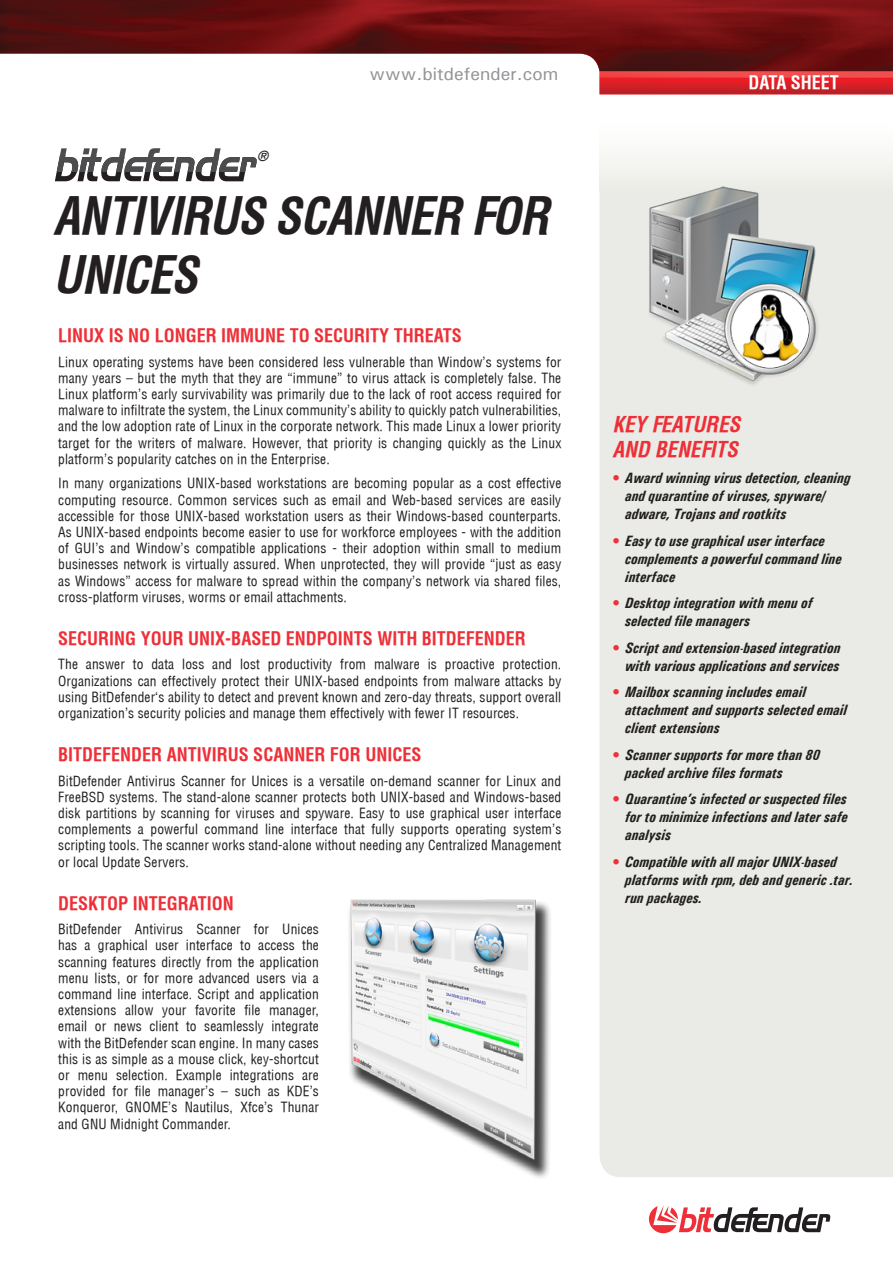
<style>
.page{position:relative;width:893px;height:1263px;background:#fff}
.page>*{position:absolute;margin:0;border:0;box-sizing:border-box;transform-origin:0 0}
.t1{font:49.5px/59.4px "Switzerland Condensed ROBI";letter-spacing:-.02em;color:#231f20}
.t2{font:21px/25.2px "Switzerland Condensed ROBI";color:#ee2f37}
.t3{font:18px "Switzerland Condensed ROB";color:#ee2f37}
.t4{font:18px "Univers ATT";color:#939598}
.t5{font:18px "Switzerland Condensed ROB";color:#fff}
.t6{font:italic 700 condensed 15px/18px "Univers";color:#231f20}
.t7{font:13.65px "Switzerland Condensed ROBI";color:#231f20}
.t8{font:13.5px/16.2px "Switzerland Condensed RO";letter-spacing:.01em;color:#231f20;text-align:justify}
.s1{color:#ee313a}
</style>
<div class="page">
<div style="left:600px;top:190px;width:293px;height:987px;background:#eaebe6"></div>
<div style="left:600px;top:114px;width:293px;height:76px;background:linear-gradient(to right,#f8f8f6,#f7f7f5)"></div>
<svg style="left:649px;top:1205px;width:182px;height:28px"></svg>
<svg style="left:55px;top:148px;width:202px;height:34px"></svg>
<img style="left:0;top:0;width:893px;height:72px">
<img style="left:600px;top:72px;width:293px;height:22px">
<img style="left:623px;top:183px;width:205px;height:205px">
<img style="left:349px;top:899px;width:201px;height:279px">
<p class="t7" style="left:257px;top:148px;width:12px">®</p>
<h3 class="t4" style="left:369px;top:62px;width:191px">www.bitdefender.com</h3>
<h1 class="t1" style="left:53px;top:186px;width:497px">ANTIVIRUS SCANNER FOR<br>UNICES</h1>
<h3 class="t3" style="left:58px;top:324px;width:405px">LINUX IS NO LONGER IMMUNE TO SECURITY THREATS</h3>
<p class="t8" style="left:58px;top:353px;width:505px">Linux operating systems have been considered less vulnerable than Window’s systems for many years – but the myth that they are “immune” to virus attack is completely false. The Linux platform’s early survivability was primarily due to the lack of root access required for malware to infiltrate the system, the Linux community’s ability to quickly patch vulnerabilities, and the low adoption rate of Linux in the corporate network. This made Linux a lower priority target for the writers of malware. However, that priority is changing quickly as the Linux platform’s popularity catches on in the Enterprise.</p>
<p class="t8" style="left:58px;top:475px;width:505px">In many organizations UNIX-based workstations are becoming popular as a cost effective computing resource. Common services such as email and Web-based services are easily accessible for those UNIX-based workstation users as their Windows-based counterparts.<br>As UNIX-based endpoints become easier to use for workforce employees - with the addition of GUI’s and Window’s compatible applications - their adoption within small to medium businesses network is virtually assured. When unprotected, they will provide “just as easy as Windows” access for malware to spread within the company’s network via shared files, cross-platform viruses, worms or email attachments.</p>
<h3 class="t3" style="left:58px;top:627px;width:469px">SECURING YOUR UNIX-BASED ENDPOINTS WITH BITDEFENDER</h3>
<p class="t8" style="left:58px;top:656px;width:505px">The answer to data loss and lost productivity from malware is proactive protection.<br>Organizations can effectively protect their UNIX-based endpoints from malware attacks by using BitDefender‘s ability to detect and prevent known and zero-day threats, support overall organization’s security policies and manage them effectively with fewer IT resources.</p>
<h3 class="t3" style="left:58px;top:743px;width:365px">BITDEFENDER ANTIVIRUS SCANNER FOR UNICES</h3>
<p class="t8" style="left:58px;top:772px;width:505px">BitDefender Antivirus Scanner for Unices is a versatile on-demand scanner for Linux and FreeBSD systems. The stand-alone scanner protects both UNIX-based and Windows-based disk partitions by scanning for viruses and spyware. Easy to use graphical user interface complements a powerful command line interface that fully supports operating system’s scripting tools. The scanner works stand-alone without needing any Centralized Management or local Update Servers.</p>
<h3 class="t3" style="left:58px;top:892px;width:177px">DESKTOP INTEGRATION</h3>
<p class="t8" style="left:58px;top:921px;width:262px">BitDefender Antivirus Scanner for Unices has a graphical user interface to access the scanning features directly from the application menu lists, or for more advanced users via a command line interface. Script and application extensions allow your favorite file manager, email or news client to seamlessly integrate with the BitDefender scan engine. In many cases this is as simple as a mouse click, key-shortcut or menu selection. Example integrations are provided for file manager’s – such as KDE’s Konqueror, GNOME’s Nautilus, Xfce’s Thunar and GNU Midnight Commander.</p>
<h3 class="t5" style="left:748px;top:71px;width:92px">DATA SHEET</h3>
<h2 class="t2" style="left:612px;top:411px;width:129px">KEY FEATURES<br>AND BENEFITS</h2>
<p class="t6" style="left:625px;top:469px;width:227px;text-indent:-13px"><span class="s1">•</span> Award winning virus detection, cleaning and quarantine of viruses, spyware/ adware, Trojans and rootkits</p>
<p class="t6" style="left:625px;top:531px;width:218px;text-indent:-13px"><span class="s1">•</span> Easy to use graphical user interface complements a powerful command line interface</p>
<p class="t6" style="left:625px;top:594px;width:189px;text-indent:-13px"><span class="s1">•</span> Desktop integration with menu of selected file managers</p>
<p class="t6" style="left:612px;top:638px;width:230px;text-align:right"><span class="s1">•</span> Script and extension-based integration with various applications and services</p>
<p class="t6" style="left:625px;top:683px;width:224px;text-indent:-13px"><span class="s1">•</span> Mailbox scanning includes email attachment and supports selected email client extensions</p>
<p class="t6" style="left:625px;top:745px;width:196px;text-indent:-13px"><span class="s1">•</span> Scanner supports for more than 80 packed archive files formats</p>
<p class="t6" style="left:625px;top:790px;width:224px;text-align:justify;text-indent:-13px"><span class="s1">•</span> Quarantine’s infected or suspected files for to minimize infections and later safe analysis</p>
<p class="t6" style="left:625px;top:853px;width:230px;text-indent:-13px"><span class="s1">•</span> Compatible with all major UNIX-based platforms with rpm, deb and generic .tar. run packages.</p>
</div>
